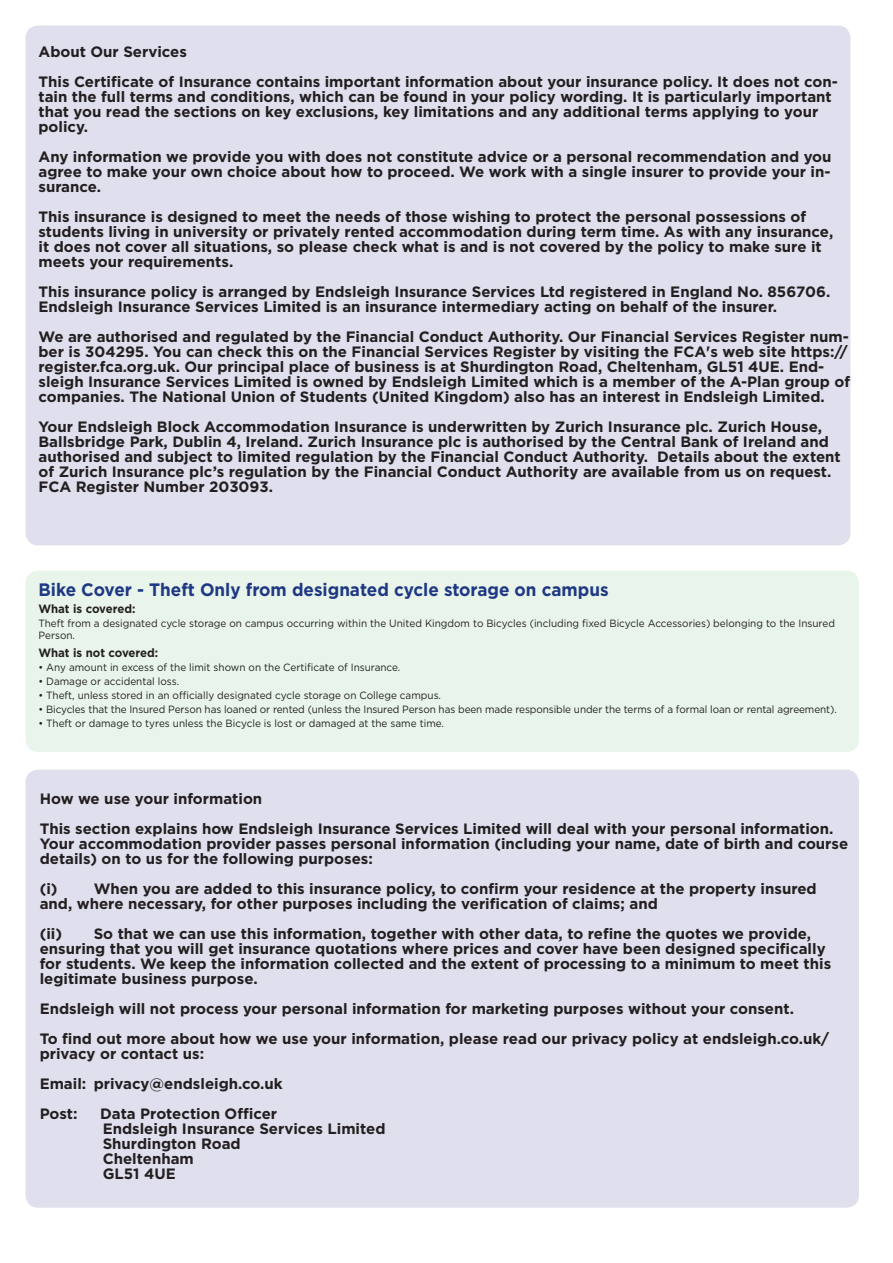
<style>
.page{position:relative;width:893px;height:1263px;background:#fff}
.page>*{position:absolute;margin:0;border:0;box-sizing:border-box;transform-origin:0 0}
.t1{font:700 18px "Gotham";color:#1e3884;scale:.95 1}
.t2{font:700 15px/15px "Gotham";color:#231f20}
.t3{font:700 12px "Gotham";letter-spacing:-.005em;color:#231f20;scale:.95 1}
.t4{font:10.5px/12px "Gotham";color:#231f20;scale:.95 1}
</style>
<div class="page">
<div style="left:26px;top:571px;width:833px;height:181px;background:#e9f5ea;border-radius:13px"></div>
<div style="left:26px;top:770px;width:833px;height:438px;background:#dfdfed;border-radius:13px"></div>
<div style="left:26px;top:26px;width:824px;height:519px;background:#dfdfed;border-radius:13px"></div>
<p class="t2" style="left:38px;top:44px;width:150px">About Our Services</p>
<p class="t2" style="left:38px;top:74px;width:801px">This Certificate of Insurance contains important information about your insurance policy. It does not con&shy;tain the full terms and conditions, which can be found in your policy wording. It is particularly important that you read the sections on key exclusions, key limitations and any additional terms applying to your policy.</p>
<p class="t2" style="left:38px;top:149px;width:795px;text-align:justify">Any information we provide you with does not constitute advice or a personal recommendation and you agree to make your own choice about how to proceed. We work with a single insurer to provide your in&shy;surance.</p>
<p class="t2" style="left:38px;top:209px;width:796px">This insurance is designed to meet the needs of those wishing to protect the personal possessions of students living in university or privately rented accommodation during term time. As with any insurance, it does not cover all situations, so please check what is and is not covered by the policy to make sure it meets your requirements.</p>
<p class="t2" style="left:38px;top:284px;width:793px">This insurance policy is arranged by Endsleigh Insurance Services Ltd registered in England No. 856706.<br>Endsleigh Insurance Services Limited is an insurance intermediary acting on behalf of the insurer.</p>
<p class="t2" style="left:38px;top:329px;width:813px">We are authorised and regulated by the Financial Conduct Authority. Our Financial Services Register num&shy;ber is 304295. You can check this on the Financial Services Register by visiting the FCA's web site https:// register.fca.org.uk. Our principal place of business is at Shurdington Road, Cheltenham, GL51 4UE. End&shy;sleigh Insurance Services Limited is owned by Endsleigh Limited which is a member of the A-Plan group of companies. The National Union of Students (United Kingdom) also has an interest in Endsleigh Limited.</p>
<p class="t2" style="left:38px;top:419px;width:804px">Your Endsleigh Block Accommodation Insurance is underwritten by Zurich Insurance plc. Zurich House, Ballsbridge Park, Dublin 4, Ireland. Zurich Insurance plc is authorised by the Central Bank of Ireland and authorised and subject to limited regulation by the Financial Conduct Authority. Details about the extent of Zurich Insurance plc’s regulation by the Financial Conduct Authority are available from us on request.<br>FCA Register Number 203093.</p>
<p class="t1" style="left:38px;top:578px;width:602px">Bike Cover - Theft Only from designated cycle storage on campus</p>
<p class="t3" style="left:38px;top:601px;width:104px">What is covered:</p>
<p class="t4" style="left:38px;top:617px;width:840px">Theft from a designated cycle storage on campus occurring within the United Kingdom to Bicycles (including fixed Bicycle Accessories) belonging to the Insured<br>Person.</p>
<p class="t3" style="left:38px;top:644px;width:128px">What is not covered:</p>
<p class="t4" style="left:38px;top:661px;width:382px">• Any amount in excess of the limit shown on the Certificate of Insurance.</p>
<p class="t4" style="left:38px;top:675px;width:150px">• Damage or accidental loss.</p>
<p class="t4" style="left:38px;top:689px;width:425px">• Theft, unless stored in an officially designated cycle storage on College campus.</p>
<p class="t4" style="left:38px;top:703px;width:842px">• Bicycles that the Insured Person has loaned or rented (unless the Insured Person has been made responsible under the terms of a formal loan or rental agreement).</p>
<p class="t4" style="left:38px;top:717px;width:428px">• Theft or damage to tyres unless the Bicycle is lost or damaged at the same time.</p>
<p class="t2" style="left:40px;top:791px;width:224px">How we use your information</p>
<p class="t2" style="left:40px;top:821px;width:795px">This section explains how Endsleigh Insurance Services Limited will deal with your personal information.</p>
<p class="t2" style="left:40px;top:836px;width:810px">Your accommodation provider passes personal information (including your name, date of birth and course details) on to us for the following purposes:</p>
<p class="t2" style="left:40px;top:881px;width:19px">(i)</p>
<p class="t2" style="left:40px;top:881px;width:778px;text-indent:54px">When you are added to this insurance policy, to confirm your residence at the property insured and, where necessary, for other purposes including the verification of claims; and</p>
<p class="t2" style="left:40px;top:926px;width:793px">(ii) So that we can use this information, together with other data, to refine the quotes we provide, ensuring that you will get insurance quotations where prices and cover have been designed specifically for students. We keep the information collected and the extent of processing to a minimum to meet this legitimate business purpose.</p>
<p class="t2" style="left:40px;top:1001px;width:756px">Endsleigh will not process your personal information for marketing purposes without your consent.</p>
<p class="t2" style="left:40px;top:1031px;width:791px">To find out more about how we use your information, please read our privacy policy at endsleigh.co.uk/ privacy or contact us:</p>
<p class="t2" style="left:40px;top:1076px;width:245px">Email: privacy@endsleigh.co.uk</p>
<p class="t2" style="left:40px;top:1106px;width:39px">Post:</p>
<p class="t2" style="left:100px;top:1106px;width:179px">Data Protection Officer</p>
<p class="t2" style="left:103px;top:1121px;width:284px">Endsleigh Insurance Services Limited</p>
<p class="t2" style="left:103px;top:1136px;width:139px">Shurdington Road</p>
<p class="t2" style="left:103px;top:1151px;width:93px">Cheltenham</p>
<p class="t2" style="left:103px;top:1166px;width:75px">GL51 4UE</p>
</div>
